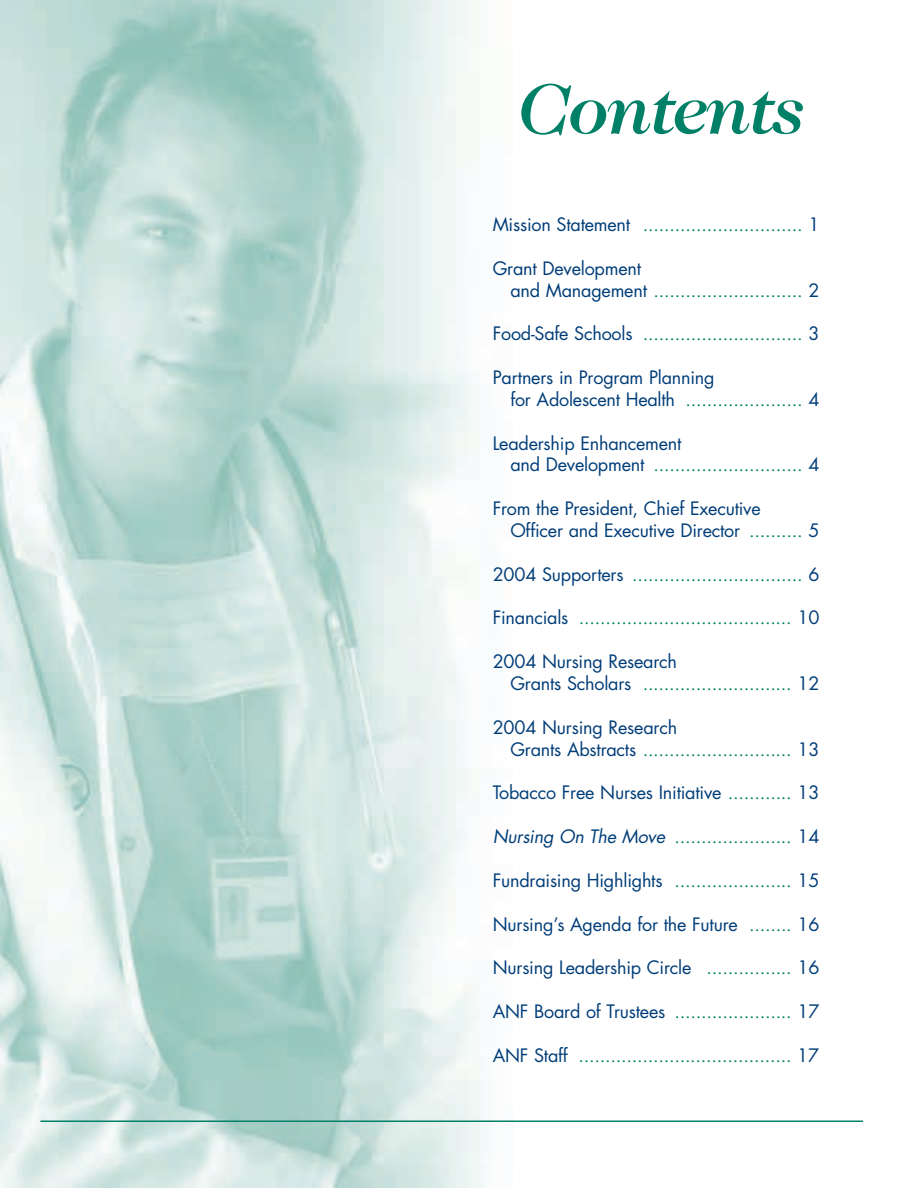
<style>
.page{position:relative;width:918px;height:1188px;background:#fff}
.page>*{position:absolute;margin:0;border:0;box-sizing:border-box;transform-origin:0 0}
.t1{font:italic 500 72px "Caslon Two Twenty Four";letter-spacing:-.025em;color:#008066}
.t2{font:18px/21.9px "Futura";letter-spacing:-.01em;color:#003d78}
.t3{font:18px "Futura";letter-spacing:-.01em;color:#008066}
.s1{color:#003d78}
.s2{color:#008066}
.s3{font-style:italic;color:#003d78}
</style>
<div class="page">
<img style="left:0;top:0;width:492px;height:1188px">
<hr style="left:40px;top:1120px;width:823px;height:2px;background:#008066">
<h1 class="t1" style="left:515px;top:81px;width:287px">Contents</h1>
<p class="t3" style="left:493px;top:216px;width:328px"><span class="s1">Mission Statement</span> .............................. <span class="s1">1</span></p>
<p class="t2" style="left:510px;top:259px;width:311px;text-indent:-18px">Grant Development<br>and Management <span class="s2">............................</span> 2</p>
<p class="t3" style="left:493px;top:325px;width:328px"><span class="s1">Food-Safe Schools</span> .............................. <span class="s1">3</span></p>
<p class="t2" style="left:510px;top:368px;width:311px;text-indent:-18px">Partners in Program Planning<br>for Adolescent Health <span class="s2">......................</span> 4</p>
<p class="t2" style="left:510px;top:434px;width:311px;text-indent:-18px">Leadership Enhancement<br>and Development <span class="s2">............................</span> 4</p>
<p class="t2" style="left:510px;top:499px;width:311px;text-indent:-18px">From the President, Chief Executive<br>Officer and Executive Director <span class="s2">..........</span> 5</p>
<p class="t3" style="left:493px;top:566px;width:328px"><span class="s1">2004 Supporters</span> ................................ <span class="s1">6</span></p>
<p class="t3" style="left:493px;top:610px;width:328px"><span class="s1">Financials</span> ........................................ <span class="s1">10</span></p>
<p class="t2" style="left:510px;top:652px;width:311px;text-indent:-18px">2004 Nursing Research<br>Grants Scholars <span class="s2">............................</span> 12</p>
<p class="t2" style="left:510px;top:718px;width:311px;text-indent:-18px">2004 Nursing Research<br>Grants Abstracts <span class="s2">............................</span> 13</p>
<p class="t2" style="left:493px;top:783px;width:328px">Tobacco Free Nurses Initiative <span class="s2">............</span> 13</p>
<p class="t3" style="left:493px;top:828px;width:328px"><span class="s3">Nursing On The Move</span> ...................... <span class="s1">14</span></p>
<p class="t2" style="left:493px;top:871px;width:328px">Fundraising Highlights <span class="s2">......................</span> 15</p>
<p class="t2" style="left:493px;top:915px;width:328px">Nursing’s Agenda for the Future <span class="s2">........</span> 16</p>
<p class="t2" style="left:493px;top:958px;width:328px">Nursing Leadership Circle <span class="s2">................</span> 16</p>
<p class="t3" style="left:493px;top:1003px;width:328px"><span class="s1">ANF Board of Trustees</span> ...................... <span class="s1">17</span></p>
<p class="t3" style="left:493px;top:1047px;width:328px"><span class="s1">ANF Staff</span> ........................................ <span class="s1">17</span></p>
</div>
